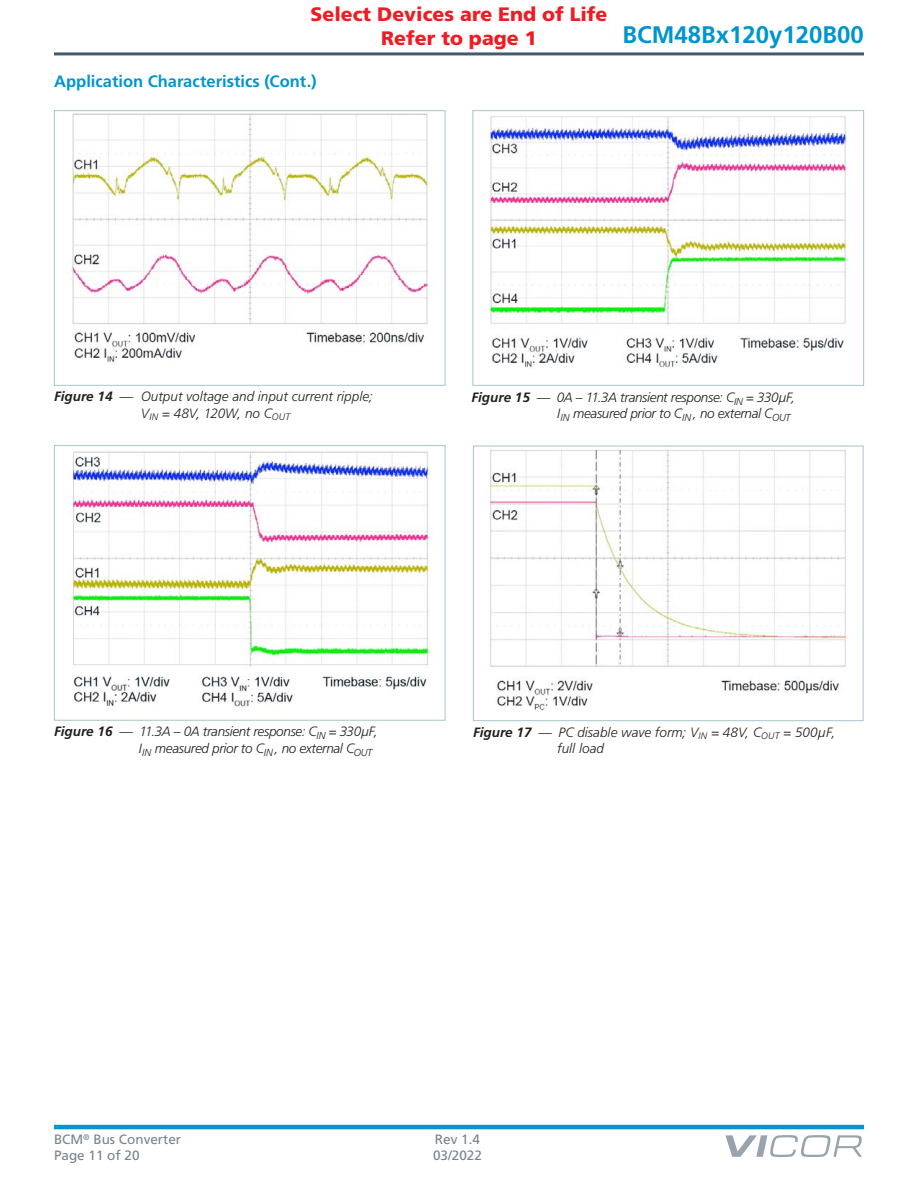
<style>
.page{position:relative;width:918px;height:1188px;background:#fff}
.page>*{position:absolute;margin:0;border:0;box-sizing:border-box;transform-origin:0 0}
.t1{font:700 24px "Frutiger LT Pro";color:#0095ce}
.t2{font:900 19.5px/23.4px "Frutiger LT Pro";color:#ed1d23;text-align:center}
.t3{font:700 16.5px "Frutiger LT Pro";color:#0095ce}
.t4{font:italic 300 13.5px/16.2px "Frutiger LT Pro";letter-spacing:-.02em;color:#231f20}
.t5{font:italic 300 13.5px/16.2px "Frutiger LT Pro";letter-spacing:.005em;color:#231f20;text-align:center}
.t6{font:13.5px "Frutiger LT Pro";color:#78828d}
.s1{font-weight:700}
</style>
<div class="page">
<hr style="left:54px;top:1125px;width:810px;height:4px;background:#0095ce">
<svg style="left:725px;top:1135px;width:137px;height:22px"></svg>
<hr style="left:54px;top:52px;width:810px;height:3px;background:#435b6d">
<img style="left:486px;top:116px;width:364px;height:252px">
<div style="left:472px;top:110px;width:392px;height:276px;border:1px solid #a8c4cc"></div>
<img style="left:72px;top:113px;width:359px;height:250px">
<div style="left:54px;top:110px;width:392px;height:276px;border:1px solid #a8c4cc"></div>
<img style="left:488px;top:449px;width:360px;height:262px">
<div style="left:473px;top:446px;width:390px;height:275px;border:1px solid #a8c4cc"></div>
<img style="left:68px;top:451px;width:363px;height:256px">
<div style="left:54px;top:445px;width:391px;height:276px;border:1px solid #a8c4cc"></div>
<h2 class="t2" style="left:311px;top:3px;width:298px">Select Devices are End of Life<br>Refer to page 1</h2>
<p class="t3" style="left:54px;top:71px;width:264px">Application Characteristics (Cont.)</p>
<h1 class="t1" style="left:623px;top:21px;width:243px">BCM48Bx120y120B00</h1>
<p class="t5" style="left:54px;top:389px;width:320px"><span class="s1">Figure 14</span> — Output voltage and input current ripple;<br>V<sub>IN</sub> = 48V, 120W, no C<sub>OUT</sub></p>
<p class="t4" style="left:557px;top:389px;width:240px;text-indent:-86px"><span class="s1">Figure 15</span> — 0A – 11.3A transient response: C<sub>IN</sub> = 330µF,<br>I<sub>IN</sub> measured prior to C<sub>IN</sub> , no external C<sub>OUT</sub></p>
<p class="t4" style="left:139px;top:724px;width:240px;text-indent:-85px"><span class="s1">Figure 16</span> — 11.3A – 0A transient response: C<sub>IN</sub> = 330µF,<br>I<sub>IN</sub> measured prior to C<sub>IN</sub> , no external C<sub>OUT</sub></p>
<p class="t5" style="left:557px;top:724px;width:280px;text-align:left;text-indent:-84px"><span class="s1">Figure 17</span> — PC disable wave form; V<sub>IN</sub> = 48V, C<sub>OUT</sub> = 500µF, full load</p>
<p class="t6" style="left:54px;top:1132px;width:129px">BCM<sup>®</sup> Bus Converter</p>
<p class="t6" style="left:435px;top:1132px;width:47px">Rev 1.4</p>
<p class="t6" style="left:54px;top:1148px;width:87px">Page 11 of 20</p>
<p class="t6" style="left:433px;top:1148px;width:50px">03/2022</p>
</div>
